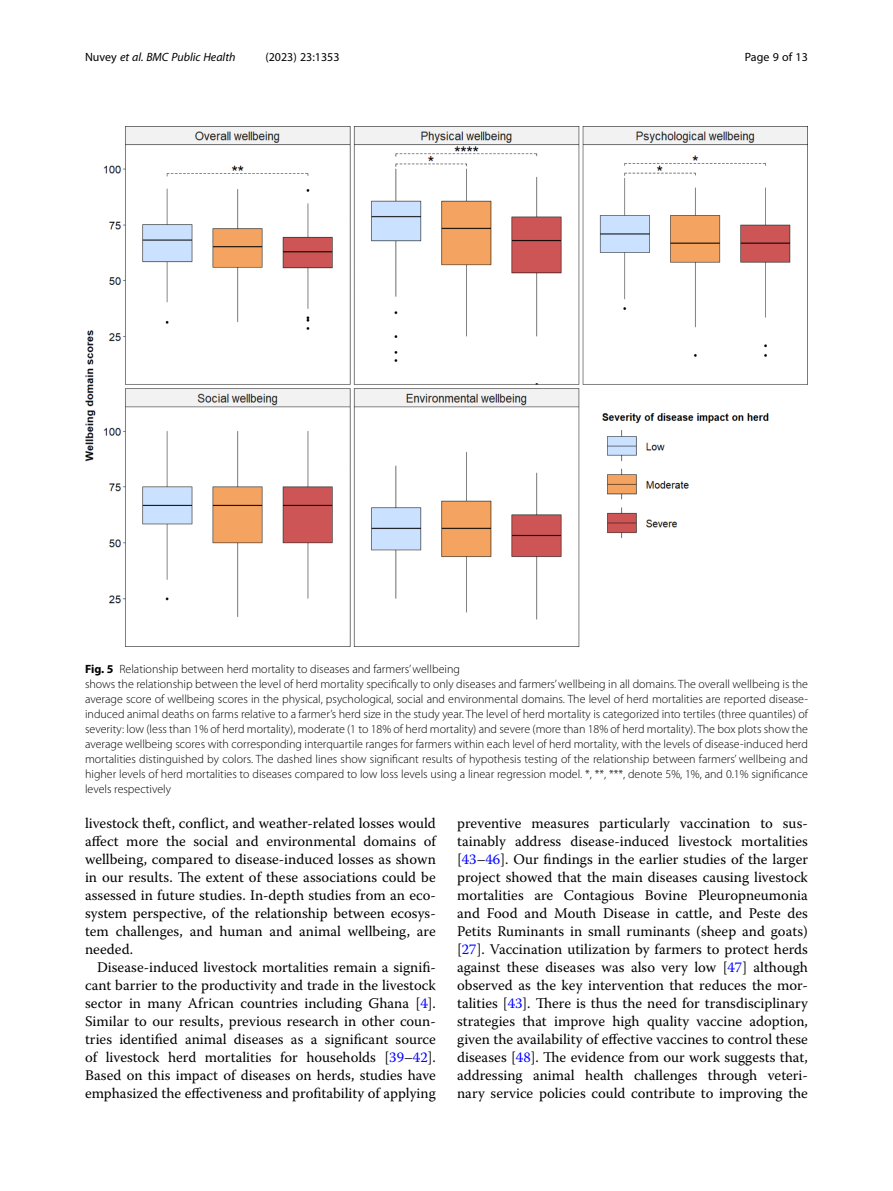
<style>
.page{position:relative;width:893px;height:1191px;background:#fff}
.page>*{position:absolute;margin:0;border:0;box-sizing:border-box;transform-origin:0 0}
.Body_Text_Indent{font:14.7px/18px "Warnock Pro";color:#000;text-align:justify}
.Figure_Caption{font:300 12px/15px "Myriad Pro";color:#000;text-align:justify}
.t1{font:italic 12px "Myriad Pro";color:#000}
.t2{font:12px "Myriad Pro";color:#000}
.s1{font-style:normal}
.s2{font-weight:700}
.s3{color:#00f}
</style>
<div class="page">
<img style="left:85px;top:126px;width:723px;height:520px">
<p class="t1" style="left:85px;top:50px;width:152px"><span class="s1">Nuvey</span> et al. BMC Public Health</p>
<p class="t2" style="left:265px;top:50px;width:76px">(2023) 23:1353</p>
<p class="t2" style="left:745px;top:50px;width:65px">Page 9 of 13</p>
<p class="Figure_Caption" style="left:85px;top:662px;width:376px"><span class="s2">Fig. 5</span> Relationship between herd mortality to diseases and farmers’ wellbeing</p>
<p class="Figure_Caption" style="left:85px;top:677px;width:724px">shows the relationship between the level of herd mortality specifically to only diseases and farmers’ wellbeing in all domains. The overall wellbeing is the average score of wellbeing scores in the physical, psychological, social and environmental domains. The level of herd mortalities are reported disease&shy;induced animal deaths on farms relative to a farmer’s herd size in the study year. The level of herd mortality is categorized into tertiles (three quantiles) of severity: low (less than 1% of herd mortality), moderate (1 to 18% of herd mortality) and severe (more than 18% of herd mortality). The box plots show the average wellbeing scores with corresponding interquartile ranges for farmers within each level of herd mortality, with the levels of disease-induced herd mortalities distinguished by colors. The dashed lines show significant results of hypothesis testing of the relationship between farmers’ wellbeing and higher levels of herd mortalities to diseases compared to low loss levels using a linear regression model. *, **, ***, denote 5%, 1%, and 0.1% significance levels respectively</p>
<p class="Body_Text_Indent" style="left:85px;top:814px;width:352px">livestock theft, conflict, and weather-related losses would affect more the social and environmental domains of wellbeing, compared to disease-induced losses as shown in our results. The extent of these associations could be assessed in future studies. In-depth studies from an eco&shy;system perspective, of the relationship between ecosys&shy;tem challenges, and human and animal wellbeing, are needed.</p>
<p class="Body_Text_Indent" style="left:85px;top:958px;width:352px;text-indent:12px">Disease-induced livestock mortalities remain a signifi&shy;cant barrier to the productivity and trade in the livestock sector in many African countries including Ghana [<span class="s3">4</span>].<br>Similar to our results, previous research in other coun&shy;tries identified animal diseases as a significant source of livestock herd mortalities for households [<span class="s3">39</span>–<span class="s3">42</span>].<br>Based on this impact of diseases on herds, studies have emphasized the effectiveness and profitability of applying</p>
<p class="Body_Text_Indent" style="left:457px;top:814px;width:352px">preventive measures particularly vaccination to sus&shy;tainably address disease-induced livestock mortalities [<span class="s3">43</span>–<span class="s3">46</span>]. Our findings in the earlier studies of the larger project showed that the main diseases causing livestock mortalities are Contagious Bovine Pleuropneumonia and Food and Mouth Disease in cattle, and Peste des Petits Ruminants in small ruminants (sheep and goats) [<span class="s3">27</span>]. Vaccination utilization by farmers to protect herds against these diseases was also very low [<span class="s3">47</span>] although observed as the key intervention that reduces the mor&shy;talities [<span class="s3">43</span>]. There is thus the need for transdisciplinary strategies that improve high quality vaccine adoption, given the availability of effective vaccines to control these diseases [<span class="s3">48</span>]. The evidence from our work suggests that, addressing animal health challenges through veteri&shy;nary service policies could contribute to improving the</p>
</div>
